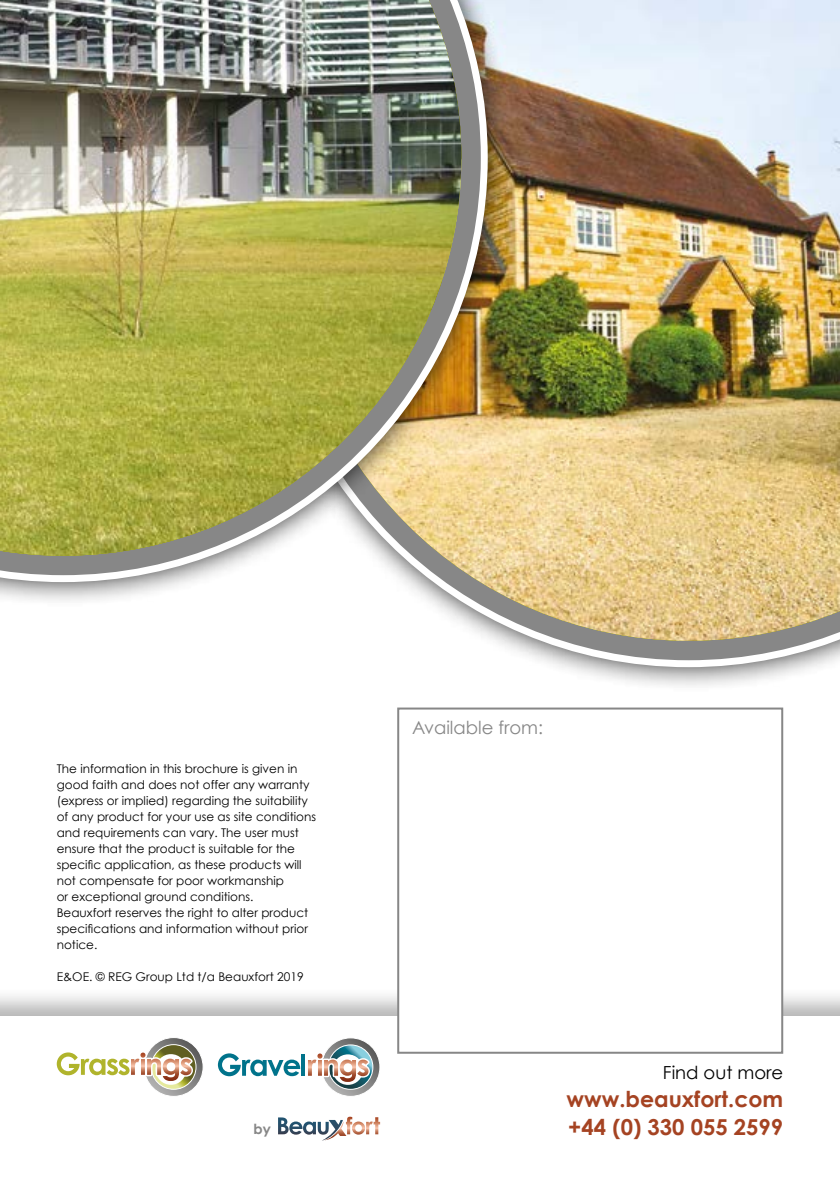
<style>
.page{position:relative;width:840px;height:1191px;background:#fff}
.page>*{position:absolute;margin:0;border:0;box-sizing:border-box;transform-origin:0 0}
.t1{font:700 22px/28px "Century Gothic";color:#a54322}
.t2{font:18px "Century Gothic";color:#878787}
.t3{font:18px "Century Gothic";color:#000}
.t4{font:700 14px "Century Gothic";color:#878787}
.t5{font:12px/16px "Century Gothic";color:#000}
</style>
<div class="page">
<div style="left:238px;top:0;width:601px;height:691px;background:#000;opacity:.8"></div>
<svg style="left:264px;top:606px;width:575px;height:61px"></svg>
<img style="left:290px;top:0;width:549px;height:641px">
<div style="left:0;top:986px;width:839px;height:205px;background:#000;opacity:.5"></div>
<div style="left:0;top:1016px;width:839px;height:175px;background:#fff"></div>
<svg style="left:217px;top:1038px;width:163px;height:58px"></svg>
<svg style="left:57px;top:1038px;width:146px;height:58px"></svg>
<svg style="left:278px;top:1116px;width:102px;height:24px"></svg>
<div style="left:397px;top:707px;width:385px;height:346px;background:#fff;border:2px solid #878787"></div>
<div style="left:0;top:0;width:512px;height:606px;background:#000;opacity:.8"></div>
<img style="left:0;top:0;width:487px;height:582px">
<img style="left:0;top:0;width:461px;height:556px">
<p class="t5" style="left:57px;top:760px;width:260px">The information in this brochure is given in good faith and does not offer any warranty (express or implied) regarding the suitability of any product for your use as site conditions and requirements can vary. The user must ensure that the product is suitable for the specific application, as these products will not compensate for poor workmanship<br>or exceptional ground conditions.<br>Beauxfort reserves the right to alter product specifications and information without prior notice.</p>
<p class="t5" style="left:57px;top:968px;width:248px">E&amp;OE. © REG Group Ltd t/a Beauxfort 2019</p>
<p class="t4" style="left:253px;top:1120px;width:19px">by</p>
<h2 class="t2" style="left:412px;top:716px;width:132px">Available from:</h2>
<h2 class="t3" style="left:662px;top:1061px;width:122px">Find out more</h2>
<h1 class="t1" style="left:566px;top:1084px;width:218px">www.beauxfort.com +44 (0) 330 055 2599</h1>
</div>
